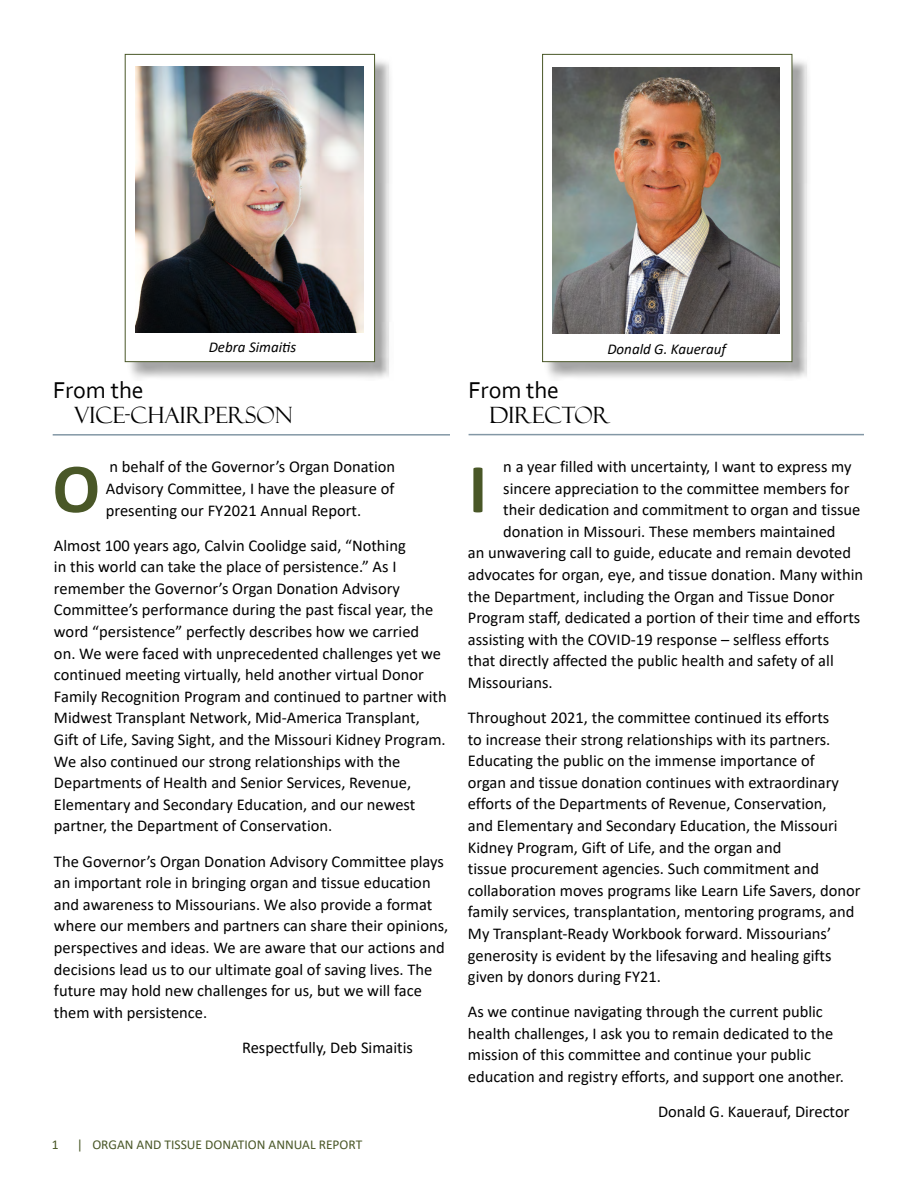
<style>
.page{position:relative;width:918px;height:1188px;background:#fff}
.page>*{position:absolute;margin:0;border:0;box-sizing:border-box;transform-origin:0 0}
.t1{font:700 70.5px "Calibri";color:#495727}
.t2{font:24px "Corbel";color:#000}
.t3{font:22.5px "Felix Titling";color:#000}
.t4{font:16.5px/21.6px "Calibri";color:#000}
.t5{font:italic 15px "Calibri";color:#000}
.t6{font:13.5px "Calibri";color:#495727}
</style>
<div class="page">
<img style="left:127px;top:57px;width:263px;height:321px">
<div style="left:125px;top:54px;width:250px;height:308px;background:#fff"></div>
<div style="left:125px;top:54px;width:250px;height:308px;border:1px solid #495727"></div>
<img style="left:545px;top:57px;width:263px;height:321px">
<div style="left:543px;top:54px;width:249px;height:308px;background:#fff"></div>
<div style="left:542px;top:54px;width:250px;height:308px;border:1px solid #495727"></div>
<hr style="left:53px;top:434px;width:397px;height:2px;background:#8397a5">
<hr style="left:469px;top:434px;width:395px;height:1px;background:#8397a5">
<img style="left:136px;top:66px;width:228px;height:266px">
<img style="left:552px;top:68px;width:228px;height:266px">
<p class="t5" style="left:209px;top:337px;width:89px">Debra Simaitis</p>
<h2 class="t2" style="left:53px;top:375px;width:92px">From the</h2>
<h3 class="t3" style="left:74px;top:402px;width:220px">VICE-CHAIRPERSON</h3>
<p class="t5" style="left:607px;top:339px;width:120px">Donald G. Kauerauf</p>
<h2 class="t2" style="left:469px;top:375px;width:92px">From the</h2>
<h3 class="t3" style="left:490px;top:402px;width:123px">DIRECTOR</h3>
<h1 class="t1" style="left:52px;top:439px;width:49px">O</h1>
<p class="t4" style="left:503px;top:455px;width:350px">n a year filled with uncertainty, I want to express my</p>
<p class="t4" style="left:106px;top:456px;width:291px;text-align:justify">n behalf of the Governor’s Organ Donation Advisory Committee, I have the pleasure of presenting our FY2021 Annual Report.</p>
<p class="t4" style="left:54px;top:534px;width:394px">Almost 100 years ago, Calvin Coolidge said, “Nothing<br>in this world can take the place of persistence.” As I remember the Governor’s Organ Donation Advisory Committee’s performance during the past fiscal year, the word “persistence” perfectly describes how we carried<br>on. We were faced with unprecedented challenges yet we continued meeting virtually, held another virtual Donor Family Recognition Program and continued to partner with Midwest Transplant Network, Mid-America Transplant, Gift of Life, Saving Sight, and the Missouri Kidney Program.<br>We also continued our strong relationships with the Departments of Health and Senior Services, Revenue, Elementary and Secondary Education, and our newest partner, the Department of Conservation.</p>
<p class="t4" style="left:54px;top:850px;width:396px">The Governor’s Organ Donation Advisory Committee plays an important role in bringing organ and tissue education and awareness to Missourians. We also provide a format where our members and partners can share their opinions, perspectives and ideas. We are aware that our actions and decisions lead us to our ultimate goal of saving lives. The future may hold new challenges for us, but we will face them with persistence.</p>
<p class="t4" style="left:242px;top:1036px;width:172px">Respectfully, Deb Simaitis</p>
<h1 class="t1" style="left:469px;top:439px;width:20px">I</h1>
<p class="t4" style="left:503px;top:477px;width:348px">sincere appreciation to the committee members for</p>
<p class="t4" style="left:503px;top:498px;width:359px">their dedication and commitment to organ and tissue</p>
<p class="t4" style="left:503px;top:520px;width:334px">donation in Missouri. These members maintained</p>
<p class="t4" style="left:468px;top:542px;width:385px">an unwavering call to guide, educate and remain devoted</p>
<p class="t4" style="left:468px;top:563px;width:397px">advocates for organ, eye, and tissue donation. Many within</p>
<p class="t4" style="left:468px;top:585px;width:368px">the Department, including the Organ and Tissue Donor</p>
<p class="t4" style="left:468px;top:606px;width:394px">Program staff, dedicated a portion of their time and efforts</p>
<p class="t4" style="left:468px;top:628px;width:363px">assisting with the COVID-19 response – selfless efforts</p>
<p class="t4" style="left:468px;top:650px;width:367px">that directly affected the public health and safety of all</p>
<p class="t4" style="left:468px;top:671px;width:86px">Missourians.</p>
<p class="t4" style="left:468px;top:706px;width:394px">Throughout 2021, the committee continued its efforts<br>to increase their strong relationships with its partners.<br>Educating the public on the immense importance of<br>organ and tissue donation continues with extraordinary efforts of the Departments of Revenue, Conservation,<br>and Elementary and Secondary Education, the Missouri Kidney Program, Gift of Life, and the organ and<br>tissue procurement agencies. Such commitment and collaboration moves programs like Learn Life Savers, donor family services, transplantation, mentoring programs, and My Transplant-Ready Workbook forward. Missourians’ generosity is evident by the lifesaving and healing gifts given by donors during FY21.</p>
<p class="t4" style="left:468px;top:1001px;width:377px">As we continue navigating through the current public health challenges, I ask you to remain dedicated to the mission of this committee and continue your public education and registry efforts, and support one another.</p>
<p class="t4" style="left:658px;top:1100px;width:193px">Donald G. Kauerauf, Director</p>
<p class="t6" style="left:52px;top:1135px;width:8px">1</p>
<p class="t6" style="left:77px;top:1135px;width:287px">| ORGAN AND TISSUE DONATION ANNUAL REPORT</p>
</div>
